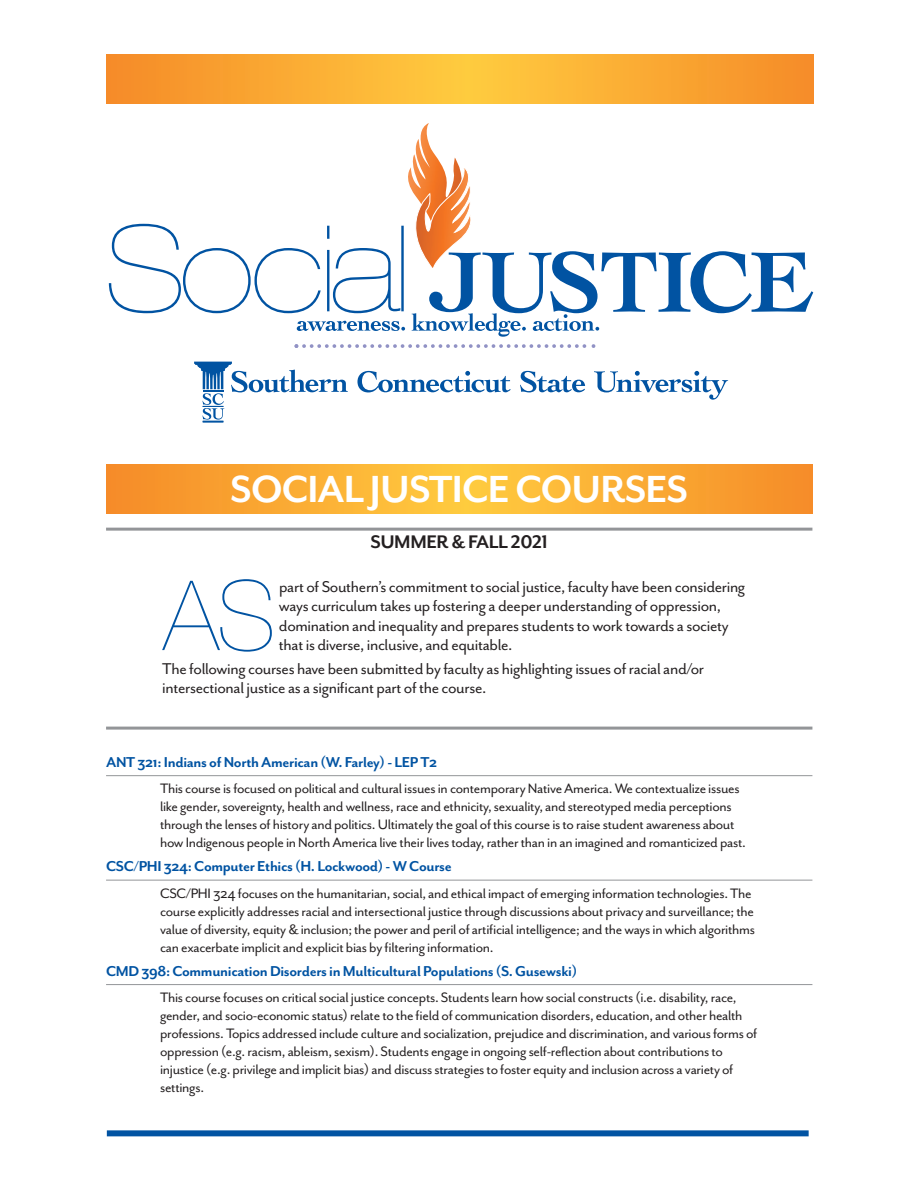
<style>
.page{position:relative;width:918px;height:1188px;background:#fff}
.page>*{position:absolute;margin:0;border:0;box-sizing:border-box;transform-origin:0 0}
.t1{font:200 97.05px "Helvetica Neue";color:#0153a2}
.t2{font:700 43.5px "Mr Eaves San OT";letter-spacing:-.02em;color:#fff}
.t3{font:700 21px "Mr Eaves San OT";letter-spacing:-.02em;color:#231f20}
.t4{font:18px/19.5px "Mr Eaves San OT";letter-spacing:-.02em;color:#231f20}
.t5{font:700 16.5px "Mr Eaves San OT";letter-spacing:-.02em;color:#0153a2}
.t6{font:15.75px/18px "Mr Eaves San OT";letter-spacing:-.02em;color:#231f20}
</style>
<div class="page">
<svg style="left:107px;top:54px;width:706px;height:49px;background:#faab33"></svg>
<div style="left:107px;top:1130px;width:702px;height:6px;background:#0153a2"></div>
<img style="left:412px;top:123px;width:48px;height:44px">
<svg style="left:109px;top:167px;width:704px;height:170px"></svg>
<svg style="left:357px;top:371px;width:154px;height:21px"></svg>
<svg style="left:520px;top:371px;width:65px;height:21px"></svg>
<svg style="left:594px;top:371px;width:134px;height:29px"></svg>
<svg style="left:194px;top:362px;width:154px;height:58px"></svg>
<hr style="left:203px;top:421px;width:20px;height:2px;background:#0153a2">
<svg style="left:295px;top:344px;width:300px;height:4px"></svg>
<svg style="left:106px;top:465px;width:706px;height:49px;background:#faab33"></svg>
<hr style="left:106px;top:528px;width:706px;height:3px;background:#939598">
<hr style="left:106px;top:727px;width:706px;height:3px;background:#939598">
<hr style="left:106px;top:775px;width:706px;height:1px;background:#939598">
<hr style="left:106px;top:880px;width:706px;height:1px;background:#939598">
<hr style="left:106px;top:984px;width:706px;height:1px;background:#939598">
<p class="t2" style="left:230px;top:475px;width:459px">SOCIAL JUSTICE COURSES</p>
<p class="t3" style="left:370px;top:535px;width:179px">SUMMER &amp; FALL 2021</p>
<p class="t1" style="left:163px;top:560px;width:115px">AS</p>
<p class="t4" style="left:279px;top:579px;width:468px">part of Southern’s commitment to social justice, faculty have been considering ways curriculum takes up fostering a deeper understanding of oppression, domination and inequality and prepares students to work towards a society that is diverse, inclusive, and equitable.</p>
<p class="t4" style="left:162px;top:661px;width:543px">The following courses have been submitted by faculty as highlighting issues of racial and/or intersectional justice as a significant part of the course.</p>
<p class="t5" style="left:106px;top:757px;width:333px">ANT 321: Indians of North American (W. Farley) - LEP T2</p>
<p class="t6" style="left:160px;top:782px;width:587px">This course is focused on political and cultural issues in contemporary Native America. We contextualize issues like gender, sovereignty, health and wellness, race and ethnicity, sexuality, and stereotyped media perceptions through the lenses of history and politics. Ultimately the goal of this course is to raise student awareness about how Indigenous people in North America live their lives today, rather than in an imagined and romanticized past.</p>
<p class="t5" style="left:106px;top:861px;width:347px">CSC/PHI 324: Computer Ethics (H. Lockwood) - W Course</p>
<p class="t6" style="left:160px;top:886px;width:596px">CSC/PHI 324 focuses on the humanitarian, social, and ethical impact of emerging information technologies. The course explicitly addresses racial and intersectional justice through discussions about privacy and surveillance; the value of diversity, equity &amp; inclusion; the power and peril of artificial intelligence; and the ways in which algorithms can exacerbate implicit and explicit bias by filtering information.</p>
<p class="t5" style="left:106px;top:966px;width:473px">CMD 398: Communication Disorders in Multicultural Populations (S. Gusewski)</p>
<p class="t6" style="left:160px;top:991px;width:599px">This course focuses on critical social justice concepts. Students learn how social constructs (i.e. disability, race, gender, and socio-economic status) relate to the field of communication disorders, education, and other health professions. Topics addressed include culture and socialization, prejudice and discrimination, and various forms of oppression (e.g. racism, ableism, sexism). Students engage in ongoing self-reflection about contributions to injustice (e.g. privilege and implicit bias) and discuss strategies to foster equity and inclusion across a variety of settings.</p>
</div>
